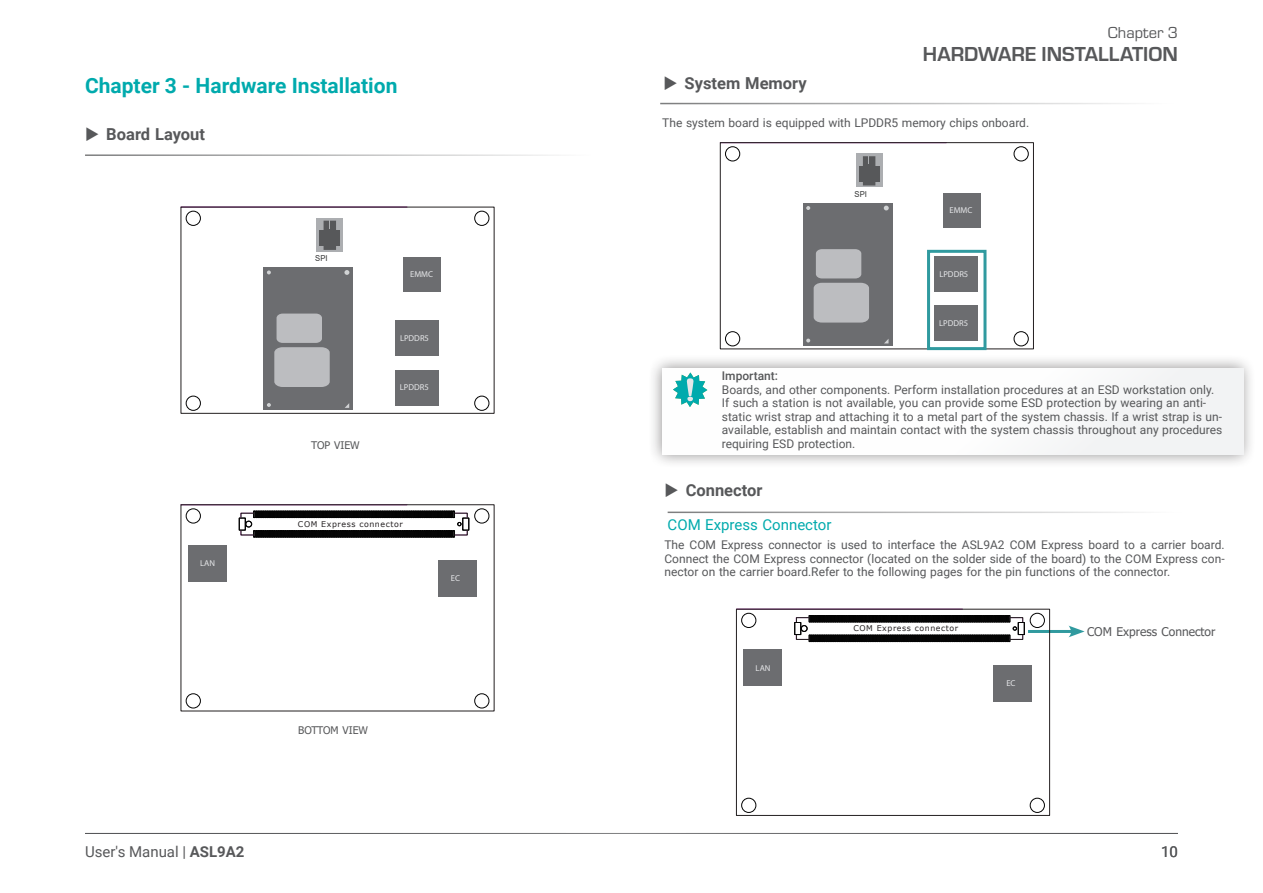
<style>
.page{position:relative;width:1263px;height:893px;background:#fff}
.page>*{position:absolute;margin:0;border:0;box-sizing:border-box;transform-origin:0 0}
.Chapter-Heading{font:700 21px "Roboto";color:#00aaad}
.t1{font:700 21px "Eurostile";color:#57585a}
.t2{font:700 16.5px "Roboto";color:#57585a}
.t3{font:16.5px "Eurostile";color:#57585a}
.t4{font:15px "Roboto";color:#57585a}
.Heading_3{font:15px "Roboto";color:#00aaad}
.note{font:12px/13.5px "Roboto";color:#57585a}
.Body_Text{font:12px/13.5px "Roboto";color:#57585a;text-align:justify}
.Body_Text-2{font:12px "Tahoma";color:#57585a}
.note-2{font:500 12px "Roboto";color:#57585a}
.QR_Table_Body_Text{font:10.5px "Tahoma";color:#57585a}
.t5{font:300 8.55px "Goldman Sans";color:#e6e7e9}
.t6{font:8.1px "Arial";color:#323333;scale:.95 1}
.t7{font:7.95px "Verdana";letter-spacing:.07em;color:#231f20}
.s1{font-weight:700}
</style>
<div class="page">
<hr style="left:85px;top:833px;width:1093px;height:1px;background:#57585a">
<hr style="left:85px;top:154px;width:515px;height:2px;background:#595a5b">
<div style="left:186px;top:211px;width:15px;height:15px;border:1px solid #030303;border-radius:50%"></div>
<div style="left:474px;top:211px;width:15px;height:15px;border:1px solid #030303;border-radius:50%"></div>
<div style="left:186px;top:396px;width:15px;height:15px;border:1px solid #030303;border-radius:50%"></div>
<div style="left:474px;top:396px;width:15px;height:15px;border:1px solid #030303;border-radius:50%"></div>
<div style="left:181px;top:207px;width:313px;height:207px;border:1px solid #231f20"></div>
<div style="left:264px;top:267px;width:89px;height:143px;background:#6c6d70"></div>
<svg style="left:345px;top:403px;width:4px;height:5px"></svg>
<svg style="left:344px;top:270px;width:5px;height:5px"></svg>
<svg style="left:267px;top:270px;width:4px;height:4px"></svg>
<svg style="left:267px;top:403px;width:4px;height:4px"></svg>
<svg style="left:274px;top:314px;width:56px;height:73px;background:#afb0b3"></svg>
<div style="left:403px;top:258px;width:38px;height:34px;background:#6c6d70"></div>
<div style="left:395px;top:320px;width:44px;height:36px;background:#6c6d70"></div>
<div style="left:395px;top:370px;width:44px;height:35px;background:#6c6d70"></div>
<div style="left:316px;top:218px;width:27px;height:33px;background:#acaeb1"></div>
<div style="left:319px;top:230px;width:21px;height:16px;background:#57585a"></div>
<svg style="left:324px;top:221px;width:12px;height:29px"></svg>
<div style="left:186px;top:509px;width:15px;height:14px;border:1px solid #030303;border-radius:50%"></div>
<div style="left:474px;top:509px;width:15px;height:14px;border:1px solid #030303;border-radius:50%"></div>
<div style="left:186px;top:693px;width:15px;height:15px;border:1px solid #030303;border-radius:50%"></div>
<div style="left:474px;top:693px;width:15px;height:15px;border:1px solid #030303;border-radius:50%"></div>
<div style="left:181px;top:504px;width:313px;height:207px;border:1px solid #231f20"></div>
<div style="left:463px;top:518px;width:6px;height:12px;border:1px solid #030303"></div>
<div style="left:239px;top:518px;width:7px;height:12px;border:1px solid #030303"></div>
<svg style="left:240px;top:511px;width:228px;height:26px"></svg>
<div style="left:188px;top:545px;width:38px;height:37px;background:#6c6d70"></div>
<div style="left:438px;top:561px;width:38px;height:36px;background:#6c6d70"></div>
<div style="left:648px;top:354px;width:608px;height:115px;background:#231f20;opacity:.5"></div>
<div style="left:652px;top:368px;width:592px;height:87px;background:#fefefe"></div>
<svg style="left:673px;top:372px;width:34px;height:35px"></svg>
<hr style="left:660px;top:103px;width:515px;height:1px;background:#595a5b">
<div style="left:725px;top:146px;width:15px;height:15px;border:1px solid #030303;border-radius:50%"></div>
<div style="left:1014px;top:146px;width:14px;height:15px;border:1px solid #030303;border-radius:50%"></div>
<div style="left:725px;top:331px;width:15px;height:15px;border:1px solid #030303;border-radius:50%"></div>
<div style="left:1014px;top:331px;width:14px;height:15px;border:1px solid #030303;border-radius:50%"></div>
<div style="left:720px;top:142px;width:314px;height:207px;border:1px solid #231f20"></div>
<div style="left:803px;top:203px;width:89px;height:142px;background:#6c6d70"></div>
<svg style="left:884px;top:206px;width:5px;height:4px"></svg>
<svg style="left:806px;top:206px;width:4px;height:4px"></svg>
<svg style="left:806px;top:339px;width:4px;height:3px"></svg>
<svg style="left:814px;top:249px;width:55px;height:74px;background:#b0b1b4"></svg>
<div style="left:943px;top:193px;width:38px;height:35px;background:#6c6d70"></div>
<div style="left:935px;top:256px;width:43px;height:36px;background:#6c6d70"></div>
<div style="left:934px;top:305px;width:44px;height:36px;background:#6c6d70"></div>
<svg style="left:856px;top:154px;width:26px;height:33px"></svg>
<div style="left:858px;top:166px;width:21px;height:16px;background:#57585a"></div>
<svg style="left:863px;top:156px;width:12px;height:29px"></svg>
<div style="left:927px;top:250px;width:59px;height:100px;border:3px solid #309a9f"></div>
<hr style="left:668px;top:512px;width:514px;height:1px;background:#595a5b">
<hr style="left:1028px;top:630px;width:46px;height:3px;background:#309a9f">
<svg style="left:1069px;top:626px;width:15px;height:11px"></svg>
<div style="left:741px;top:613px;width:15px;height:15px;border:1px solid #030303;border-radius:50%"></div>
<div style="left:1030px;top:613px;width:15px;height:15px;border:1px solid #030303;border-radius:50%"></div>
<div style="left:741px;top:798px;width:15px;height:15px;border:1px solid #030303;border-radius:50%"></div>
<div style="left:1030px;top:798px;width:15px;height:15px;border:1px solid #030303;border-radius:50%"></div>
<div style="left:736px;top:609px;width:314px;height:207px;border:1px solid #231f20"></div>
<div style="left:794px;top:622px;width:7px;height:13px;border:1px solid #030303"></div>
<div style="left:1018px;top:622px;width:7px;height:13px;border:1px solid #030303"></div>
<div style="left:795px;top:622px;width:6px;height:13px;border:1px solid #030303"></div>
<svg style="left:796px;top:615px;width:227px;height:27px"></svg>
<div style="left:743px;top:650px;width:39px;height:36px;background:#6c6d70"></div>
<div style="left:993px;top:665px;width:38px;height:37px;background:#6c6d70"></div>
<p class="Chapter-Heading" style="left:85px;top:71px;width:314px">Chapter 3 - Hardware Installation</p>
<p class="t2" style="left:106px;top:123px;width:100px">Board Layout</p>
<p class="t5" style="left:200px;top:558px;width:16px">LAN</p>
<p class="t6" style="left:315px;top:253px;width:14px">SPI</p>
<p class="QR_Table_Body_Text" style="left:311px;top:438px;width:50px">TOP VIEW</p>
<p class="t5" style="left:410px;top:269px;width:24px">EMMC</p>
<p class="t5" style="left:400px;top:333px;width:30px">LPDDR5</p>
<p class="t5" style="left:400px;top:382px;width:30px">LPDDR5</p>
<p class="t7" style="left:298px;top:519px;width:106px">COM Express connector</p>
<p class="t5" style="left:451px;top:573px;width:11px">EC</p>
<p class="t4" style="left:85px;top:841px;width:161px">User's Manual | <span class="s1">ASL9A2</span></p>
<p class="QR_Table_Body_Text" style="left:298px;top:724px;width:71px">BOTTOM VIEW</p>
<p class="t2" style="left:685px;top:71px;width:124px">System Memory</p>
<h2 class="t3" style="left:1108px;top:22px;width:72px">Chapter 3</h2>
<h1 class="t1" style="left:923px;top:39px;width:257px">HARDWARE INSTALLATION</h1>
<p class="Body_Text" style="left:662px;top:116px;width:368px">The system board is equipped with LPDDR5 memory chips onboard.</p>
<p class="t6" style="left:855px;top:188px;width:14px">SPI</p>
<p class="t5" style="left:949px;top:205px;width:24px">EMMC</p>
<p class="t5" style="left:939px;top:268px;width:30px">LPDDR5</p>
<p class="t5" style="left:939px;top:318px;width:30px">LPDDR5</p>
<p class="note-2" style="left:722px;top:367px;width:58px">Important:</p>
<p class="note" style="left:722px;top:382px;width:502px">Boards, and other components. Perform installation procedures at an ESD workstation only.<br>If such a station is not available, you can provide some ESD protection by wearing an anti&shy;static wrist strap and attaching it to a metal part of the system chassis. If a wrist strap is un&shy;available, establish and maintain contact with the system chassis throughout any procedures requiring ESD protection.</p>
<p class="t2" style="left:686px;top:479px;width:78px">Connector</p>
<p class="Heading_3" style="left:668px;top:515px;width:165px">COM Express Connector</p>
<p class="Body_Text" style="left:664px;top:538px;width:562px">The COM Express connector is used to interface the ASL9A2 COM Express board to a carrier board.<br>Connect the COM Express connector (located on the solder side of the board) to the COM Express con&shy;nector on the carrier board.Refer to the following pages for the pin functions of the connector.</p>
<p class="t5" style="left:756px;top:662px;width:16px">LAN</p>
<p class="t7" style="left:853px;top:623px;width:106px">COM Express connector</p>
<p class="t5" style="left:1006px;top:678px;width:11px">EC</p>
<p class="Body_Text-2" style="left:1087px;top:624px;width:130px">COM Express Connector</p>
<p class="t4" style="left:1161px;top:841px;width:18px">10</p>
</div>
